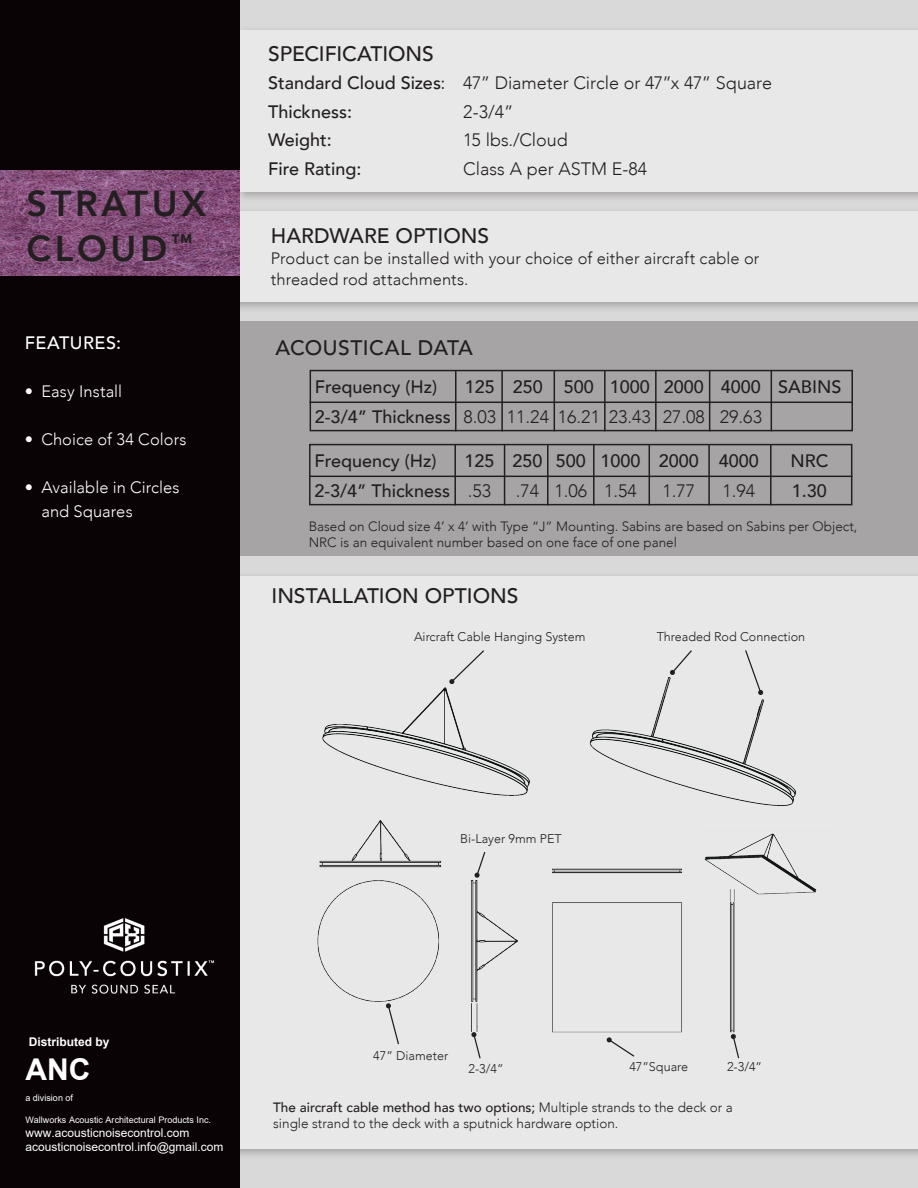
<style>
.page{position:relative;width:918px;height:1188px;background:#fff}
.page>*{position:absolute;margin:0;border:0;box-sizing:border-box;transform-origin:0 0}
.t1{font:800 36px "Avenir";letter-spacing:.1em;color:#231f20}
.t2{font:700 30px "Arial";color:#fff}
.Body_Copy{font:500 21px "Avenir";color:#231f20}
.Body_Copy-2{font:500 21px "Avenir";letter-spacing:.02em;color:#231f20}
.t3{font:300 18px "Avenir";color:#231f20}
.t4{font:500 18px "Avenir";color:#231f20}
.Body_Copy-3{font:500 18px "Avenir";letter-spacing:.025em;color:#fff}
.t5{font:300 16.5px "Avenir";letter-spacing:.005em;color:#231f20}
.Body_Copy-4{font:300 16.5px/24px "Avenir";letter-spacing:.005em;color:#fff}
.t6{font:300 13.5px/16.2px "Avenir";color:#231f20}
.t7{font:300 12.6px "Avenir";color:#231f20}
.t8{font:12px/13.8px "Arial";color:#fff}
.t9{font:700 12px "Arial";color:#fff}
.t10{font:9px "Arial";color:#fff}
.s1{font-weight:500}
.s2{font-weight:400}
.s3{font-weight:300}
</style>
<div class="page">
<div style="left:239px;top:0;width:679px;height:1188px;background:#dad9d9"></div>
<div style="left:216px;top:571px;width:702px;height:589px;background:#231f20;opacity:.75"></div>
<div style="left:221px;top:576px;width:697px;height:573px;background:#e8e8e8"></div>
<div style="left:218px;top:206px;width:700px;height:107px;background:#231f20;opacity:.75"></div>
<div style="left:223px;top:211px;width:695px;height:91px;background:#e8e8e8"></div>
<div style="left:234px;top:25px;width:684px;height:178px;background:#231f20;opacity:.75"></div>
<div style="left:239px;top:30px;width:679px;height:162px;background:#e8e8e8"></div>
<div style="left:232px;top:321px;width:686px;height:234px;background:#a6a4a4"></div>
<div style="left:310px;top:370px;width:543px;height:61px;border:2px solid #231f20"></div>
<hr style="left:310px;top:402px;width:543px;height:1px;background:#231f20">
<hr style="left:455px;top:370px;width:2px;height:61px;background:#231f20">
<hr style="left:501px;top:371px;width:2px;height:60px;background:#231f20">
<hr style="left:554px;top:370px;width:1px;height:61px;background:#231f20">
<hr style="left:604px;top:370px;width:2px;height:61px;background:#231f20">
<hr style="left:655px;top:371px;width:2px;height:60px;background:#231f20">
<hr style="left:709px;top:371px;width:1px;height:60px;background:#231f20">
<hr style="left:771px;top:371px;width:1px;height:60px;background:#231f20">
<div style="left:309px;top:444px;width:543px;height:61px;border:2px solid #231f20"></div>
<hr style="left:309px;top:476px;width:543px;height:1px;background:#231f20">
<hr style="left:454px;top:444px;width:2px;height:61px;background:#231f20">
<hr style="left:504px;top:445px;width:1px;height:60px;background:#231f20">
<hr style="left:547px;top:444px;width:2px;height:61px;background:#231f20">
<hr style="left:593px;top:444px;width:2px;height:61px;background:#231f20">
<hr style="left:649px;top:445px;width:1px;height:60px;background:#231f20">
<hr style="left:708px;top:445px;width:2px;height:60px;background:#231f20">
<hr style="left:770px;top:445px;width:2px;height:60px;background:#231f20">
<img style="left:322px;top:684px;width:208px;height:112px">
<img style="left:589px;top:672px;width:207px;height:134px">
<svg style="left:449px;top:650px;width:35px;height:34px"></svg>
<svg style="left:670px;top:650px;width:23px;height:25px"></svg>
<svg style="left:744px;top:650px;width:19px;height:45px"></svg>
<img style="left:317px;top:880px;width:201px;height:152px">
<img style="left:552px;top:868px;width:183px;height:169px">
<svg style="left:386px;top:1003px;width:14px;height:42px"></svg>
<svg style="left:474px;top:852px;width:12px;height:26px"></svg>
<svg style="left:471px;top:1032px;width:10px;height:27px"></svg>
<svg style="left:606px;top:1037px;width:29px;height:20px"></svg>
<svg style="left:731px;top:1034px;width:9px;height:25px"></svg>
<img style="left:700px;top:833px;width:117px;height:65px">
<img style="left:319px;top:820px;width:123px;height:48px">
<div style="left:0;top:0;width:239px;height:1188px;background:#090305"></div>
<img style="left:0;top:170px;width:239px;height:105px">
<img style="left:34px;top:918px;width:181px;height:76px">
<p class="t1" style="left:27px;top:176px;width:181px">STRATUX</p>
<p class="t1" style="left:27px;top:221px;width:167px">CLOUD<sup>™</sup></p>
<p class="Body_Copy-3" style="left:25px;top:327px;width:98px">FEATURES:</p>
<p class="Body_Copy-4" style="left:25px;top:380px;width:99px">• Easy Install</p>
<p class="Body_Copy-4" style="left:25px;top:428px;width:163px">• Choice of 34 Colors</p>
<p class="Body_Copy-4" style="left:41px;top:476px;width:140px;text-indent:-16px">• Available in Circles and Squares</p>
<p class="Body_Copy" style="left:268px;top:35px;width:167px">SPECIFICATIONS</p>
<p class="t3" style="left:268px;top:72px;width:505px"><span class="s1">Standard Cloud Sizes</span><span class="s2">:</span> 47” Diameter Circle or 47”x 47” Square</p>
<p class="t4" style="left:268px;top:96px;width:85px">Thickness:</p>
<p class="t3" style="left:463px;top:101px;width:52px">2-3/4”</p>
<p class="t4" style="left:268px;top:124px;width:65px">Weight:</p>
<p class="t3" style="left:463px;top:129px;width:106px">15 lbs./Cloud</p>
<p class="t4" style="left:268px;top:153px;width:95px">Fire Rating:</p>
<p class="t3" style="left:463px;top:158px;width:185px">Class A per ASTM E-84</p>
<p class="Body_Copy" style="left:271px;top:217px;width:220px">HARDWARE OPTIONS</p>
<p class="t5" style="left:271px;top:248px;width:490px">Product can be installed with your choice of either aircraft cable or</p>
<p class="t5" style="left:271px;top:269px;width:199px">threaded rod attachments.</p>
<p class="Body_Copy-2" style="left:275px;top:330px;width:199px">ACOUSTICAL DATA</p>
<p class="t4" style="left:315px;top:371px;width:124px">Frequency (Hz)</p>
<p class="t4" style="left:465px;top:371px;width:378px">125 250 500 1000 2000 4000 SABINS</p>
<p class="t3" style="left:315px;top:406px;width:449px"><span class="s1">2-3/4” Thickness</span> 8.03 11.24 16.21 23.43 27.08 29.63</p>
<p class="t4" style="left:314px;top:445px;width:124px">Frequency (Hz)</p>
<p class="t4" style="left:464px;top:445px;width:296px">125 250 500 1000 2000 4000</p>
<p class="t4" style="left:790px;top:445px;width:39px">NRC</p>
<p class="t4" style="left:314px;top:475px;width:178px">2-3/4” Thickness <span class="s3">.53</span></p>
<p class="t3" style="left:516px;top:480px;width:123px">.74 1.06 1.54</p>
<p class="t3" style="left:663px;top:480px;width:34px">1.77</p>
<p class="t3" style="left:723px;top:480px;width:34px">1.94</p>
<p class="t4" style="left:792px;top:475px;width:37px">1.30</p>
<p class="t6" style="left:309px;top:518px;width:550px">Based on Cloud size 4’ x 4’ with Type “J” Mounting. Sabins are based on Sabins per Object,</p>
<p class="t6" style="left:309px;top:534px;width:370px">NRC is an equivalent number based on one face of one panel</p>
<p class="Body_Copy" style="left:272px;top:578px;width:248px">INSTALLATION OPTIONS</p>
<p class="t7" style="left:414px;top:629px;width:173px">Aircraft Cable Hanging System</p>
<p class="t7" style="left:657px;top:629px;width:150px">Threaded Rod Connection</p>
<p class="t7" style="left:460px;top:831px;width:103px">Bi-Layer 9mm PET</p>
<p class="t9" style="left:29px;top:1034px;width:82px">Distributed by</p>
<h2 class="t2" style="left:25px;top:1048px;width:67px">ANC</h2>
<p class="t10" style="left:25px;top:1091px;width:49px">a division of</p>
<p class="t10" style="left:25px;top:1114px;width:187px">Wallworks Acoustic Architectural Products Inc.</p>
<p class="t8" style="left:25px;top:1126px;width:200px">www.acousticnoisecontrol.com acousticnoisecontrol.info@gmail.com</p>
<p class="t7" style="left:373px;top:1049px;width:76px">47” Diameter</p>
<p class="t7" style="left:469px;top:1061px;width:37px">2-3/4”</p>
<p class="t7" style="left:629px;top:1059px;width:60px">47”Square</p>
<p class="t7" style="left:727px;top:1059px;width:37px">2-3/4”</p>
<p class="t6" style="left:273px;top:1099px;width:461px"><span class="s1">The aircraft cable method has two options;</span> Multiple strands to the deck or a single strand to the deck with a sputnick hardware option.</p>
</div>
